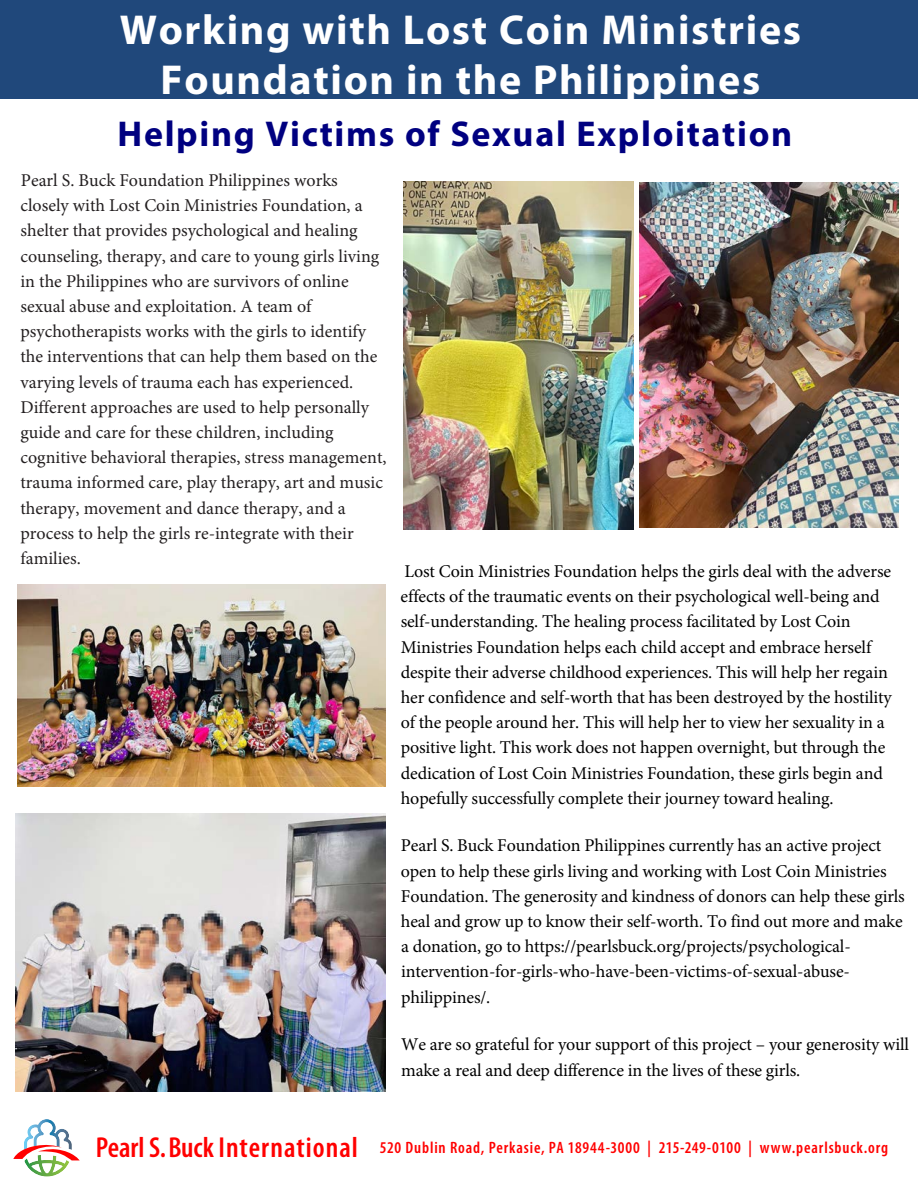
<style>
.page{position:relative;width:918px;height:1188px;background:#fff}
.page>*{position:absolute;margin:0;border:0;box-sizing:border-box;transform-origin:0 0}
.t1{font:700 42px/50.4px "Myriad Pro";letter-spacing:.04em;color:#fff;text-align:center}
.t2{font:700 36px "Myriad Pro";letter-spacing:.045em;color:#000080}
.t3{font:18px/25.2px "Minion Pro";letter-spacing:-.01em;color:#000}
.t4{font:18px/25.2px "Minion Pro";color:#231f20}
.t5{font:600 condensed 16.5px "Myriad Pro";letter-spacing:.05em;color:#f00}
.s1{font-size:28.95px}
</style>
<div class="page">
<div style="left:0;top:0;width:918px;height:99px;background:#20487b"></div>
<svg style="left:13px;top:1119px;width:67px;height:58px"></svg>
<img style="left:17px;top:585px;width:369px;height:202px">
<img style="left:639px;top:182px;width:259px;height:346px">
<img style="left:403px;top:181px;width:230px;height:348px">
<img style="left:15px;top:814px;width:371px;height:278px">
<h1 class="t1" style="left:120px;top:3px;width:683px">Working with Lost Coin Ministries<br>Foundation in the Philippines</h1>
<h2 class="t2" style="left:118px;top:110px;width:676px">Helping Victims of Sexual Exploitation</h2>
<p class="t4" style="left:20px;top:168px;width:368px">Pearl S. Buck Foundation Philippines works closely with Lost Coin Ministries Foundation, a shelter that provides psychological and healing counseling, therapy, and care to young girls living in the Philippines who are survivors of online sexual abuse and exploitation. A team of psychotherapists works with the girls to identify the interventions that can help them based on the varying levels of trauma each has experienced.<br>Different approaches are used to help personally guide and care for these children, including cognitive behavioral therapies, stress management, trauma informed care, play therapy, art and music therapy, movement and dance therapy, and a process to help the girls re-integrate with their families.</p>
<p class="t3" style="left:401px;top:559px;width:493px">Lost Coin Ministries Foundation helps the girls deal with the adverse effects of the traumatic events on their psychological well-being and self-understanding. The healing process facilitated by Lost Coin Ministries Foundation helps each child accept and embrace herself despite their adverse childhood experiences. This will help her regain her confidence and self-worth that has been destroyed by the hostility of the people around her. This will help her to view her sexuality in a positive light. This work does not happen overnight, but through the dedication of Lost Coin Ministries Foundation, these girls begin and hopefully successfully complete their journey toward healing.</p>
<p class="t3" style="left:401px;top:833px;width:506px">Pearl S. Buck Foundation Philippines currently has an active project open to help these girls living and working with Lost Coin Ministries Foundation. The generosity and kindness of donors can help these girls heal and grow up to know their self-worth. To find out more and make a donation, go to https://pearlsbuck.org/projects/psychological&shy;intervention-for-girls-who-have-been-victims-of-sexual-abuse&shy;philippines/.</p>
<p class="t3" style="left:401px;top:1032px;width:509px">We are so grateful for your support of this project – your generosity will make a real and deep difference in the lives of these girls.</p>
<p class="t5" style="left:96px;top:1141px;width:794px"><span class="s1">Pearl S. Buck International</span> 520 Dublin Road, Perkasie, PA 18944-3000 | 215-249-0100 | www.pearlsbuck.org</p>
</div>
